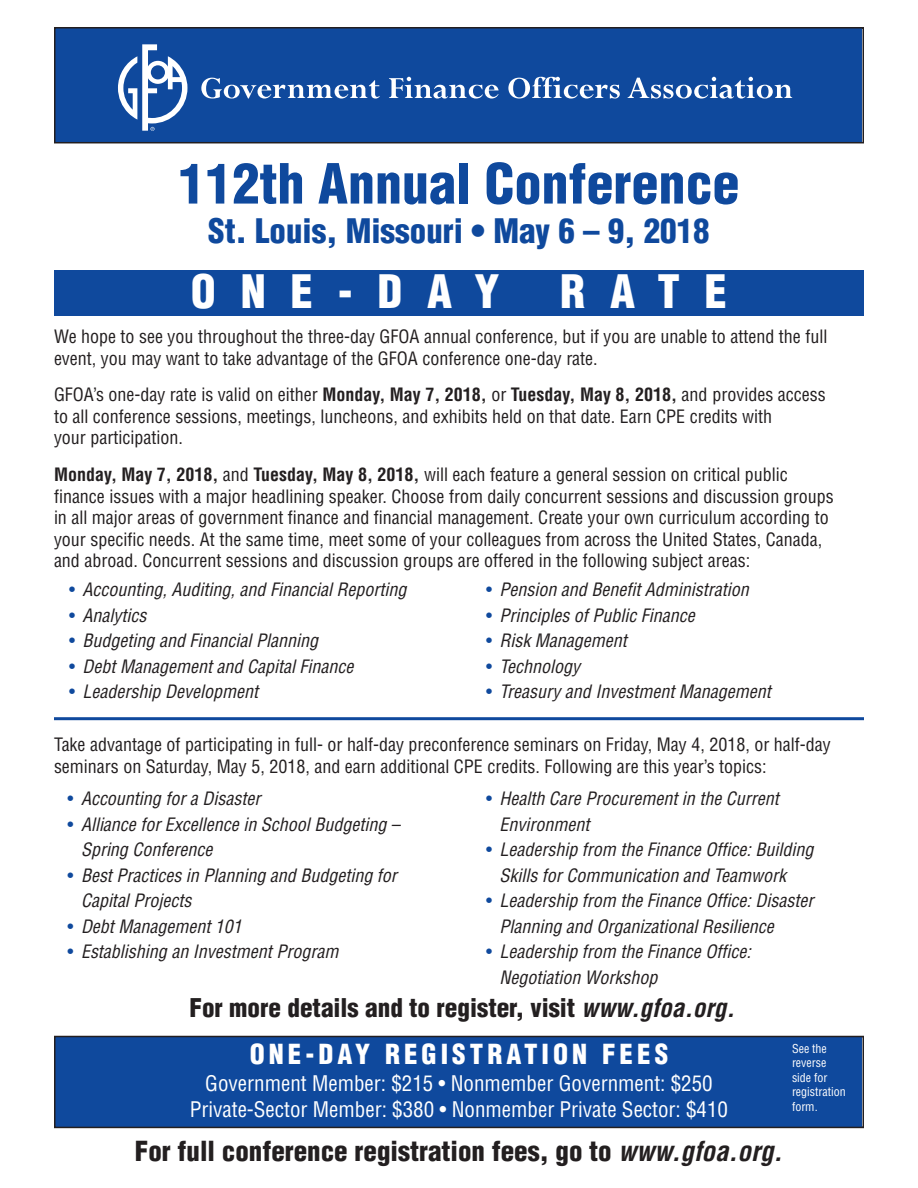
<style>
.page{position:relative;width:918px;height:1188px;background:#fff}
.page>*{position:absolute;margin:0;border:0;box-sizing:border-box;transform-origin:0 0}
.t1{font:900 condensed 54px "Helvetica";color:#0f499d}
.t2{font:900 condensed 45px "Helvetica";letter-spacing:.55em;color:#fff}
.t3{font:900 condensed 33px "Helvetica";color:#0f499d}
.t4{font:900 condensed 27px "Helvetica";color:#231f20}
.t5{font:900 condensed 27px "Helvetica";letter-spacing:.15em;color:#fff}
.t6{font:900 condensed 25.2px "Helvetica";color:#231f20}
.t7{font:condensed 21px/25.2px "Helvetica";color:#fff;text-align:center}
.t8{font:condensed 18px/21.6px "Helvetica";color:#231f20}
.t9{font:italic condensed 18px/25.5px "Helvetica";color:#231f20}
.t10{font:condensed 12px/14.4px "Helvetica";color:#fff}
.s1{font-weight:700}
.s2{font-style:normal;color:#0f499d}
.s3{font-weight:700;font-style:italic}
</style>
<div class="page">
<div style="left:54px;top:271px;width:810px;height:45px;background:#0f499d"></div>
<div style="left:56px;top:28px;width:806px;height:114px;background:#0f499d"></div>
<svg style="left:201px;top:78px;width:179px;height:21px"></svg>
<svg style="left:389px;top:77px;width:110px;height:22px"></svg>
<svg style="left:508px;top:77px;width:112px;height:22px"></svg>
<svg style="left:628px;top:77px;width:164px;height:22px"></svg>
<svg style="left:118px;top:44px;width:69px;height:87px"></svg>
<div style="left:54px;top:27px;width:810px;height:116px;border:2px solid #231f20"></div>
<div style="left:56px;top:1037px;width:806px;height:90px;background:#0f499d"></div>
<div style="left:54px;top:1036px;width:810px;height:92px;border:2px solid #231f20"></div>
<hr style="left:54px;top:717px;width:810px;height:3px;background:#0f499d">
<h1 class="t1" style="left:178px;top:153px;width:563px">112th Annual Conference</h1>
<h3 class="t3" style="left:208px;top:212px;width:503px">St. Louis, Missouri • May 6 – 9, 2018</h3>
<h2 class="t2" style="left:191px;top:267px;width:310px">ONE-DAY</h2>
<h2 class="t2" style="left:560px;top:267px;width:168px">RATE</h2>
<p class="t8" style="left:54px;top:326px;width:775px">We hope to see you throughout the three-day GFOA annual conference, but if you are unable to attend the full event, you may want to take advantage of the GFOA conference one-day rate.</p>
<p class="t8" style="left:54px;top:384px;width:773px">GFOA’s one-day rate is valid on either <span class="s1">Monday, May 7, 2018,</span> or <span class="s1">Tuesday, May 8, 2018,</span> and provides access to all conference sessions, meetings, luncheons, and exhibits held on that date. Earn CPE credits with<br>your participation.</p>
<p class="t8" style="left:54px;top:464px;width:781px"><span class="s1">Monday, May 7, 2018,</span> and <span class="s1">Tuesday, May 8, 2018,</span> will each feature a general session on critical public finance issues with a major headlining speaker. Choose from daily concurrent sessions and discussion groups in all major areas of government finance and financial management. Create your own curriculum according to your specific needs. At the same time, meet some of your colleagues from across the United States, Canada, and abroad. Concurrent sessions and discussion groups are offered in the following subject areas:</p>
<p class="t9" style="left:486px;top:577px;width:264px"><span class="s2">•</span> Pension and Benefit Administration</p>
<p class="t9" style="left:486px;top:603px;width:210px"><span class="s2">•</span> Principles of Public Finance</p>
<p class="t9" style="left:486px;top:628px;width:142px"><span class="s2">•</span> Risk Management</p>
<p class="t9" style="left:486px;top:654px;width:96px"><span class="s2">•</span> Technology</p>
<p class="t9" style="left:486px;top:679px;width:286px"><span class="s2">•</span> Treasury and Investment Management</p>
<p class="t8" style="left:54px;top:734px;width:778px">Take advantage of participating in full- or half-day preconference seminars on Friday, May 4, 2018, or half-day seminars on Saturday, May 5, 2018, and earn additional CPE credits. Following are this year’s topics:</p>
<p class="t9" style="left:68px;top:787px;width:194px"><span class="s2">•</span> Accounting for a Disaster</p>
<p class="t9" style="left:81px;top:812px;width:320px;text-indent:-14px"><span class="s2">•</span> Alliance for Excellence in School Budgeting –<br>Spring Conference</p>
<p class="t9" style="left:81px;top:863px;width:317px;text-indent:-14px"><span class="s2">•</span> Best Practices in Planning and Budgeting for<br>Capital Projects</p>
<p class="t9" style="left:68px;top:914px;width:176px"><span class="s2">•</span> Debt Management 101</p>
<p class="t9" style="left:68px;top:940px;width:272px"><span class="s2">•</span> Establishing an Investment Program</p>
<p class="t9" style="left:69px;top:577px;width:339px"><span class="s2">•</span> Accounting, Auditing, and Financial Reporting</p>
<p class="t9" style="left:69px;top:603px;width:79px"><span class="s2">•</span> Analytics</p>
<p class="t9" style="left:69px;top:628px;width:250px"><span class="s2">•</span> Budgeting and Financial Planning</p>
<p class="t9" style="left:69px;top:654px;width:286px"><span class="s2">•</span> Debt Management and Capital Finance</p>
<p class="t9" style="left:69px;top:679px;width:190px"><span class="s2">•</span> Leadership Development</p>
<p class="t9" style="left:500px;top:786px;width:281px;text-indent:-14px"><span class="s2">•</span> Health Care Procurement in the Current<br>Environment</p>
<p class="t9" style="left:499px;top:837px;width:315px;text-indent:-13px"><span class="s2">•</span> Leadership from the Finance Office: Building<br>Skills for Communication and Teamwork</p>
<p class="t9" style="left:500px;top:888px;width:315px;text-indent:-14px"><span class="s2">•</span> Leadership from the Finance Office: Disaster<br>Planning and Organizational Resilience</p>
<p class="t9" style="left:500px;top:939px;width:253px;text-indent:-14px"><span class="s2">•</span> Leadership from the Finance Office:<br>Negotiation Workshop</p>
<h3 class="t6" style="left:189px;top:994px;width:547px">For more details and to register, visit <span class="s3">www.gfoa.org.</span></h3>
<h3 class="t5" style="left:250px;top:1038px;width:420px">ONE-DAY REGISTRATION FEES</h3>
<p class="t7" style="left:190px;top:1072px;width:540px">Government Member: $215 • Nonmember Government: $250<br>Private-Sector Member: $380 • Nonmember Private Sector: $410</p>
<h3 class="t4" style="left:135px;top:1136px;width:649px">For full conference registration fees, go to <span class="s3">www.gfoa.org.</span></h3>
<p class="t10" style="left:792px;top:1042px;width:55px">See the reverse side for registration form.</p>
</div>
